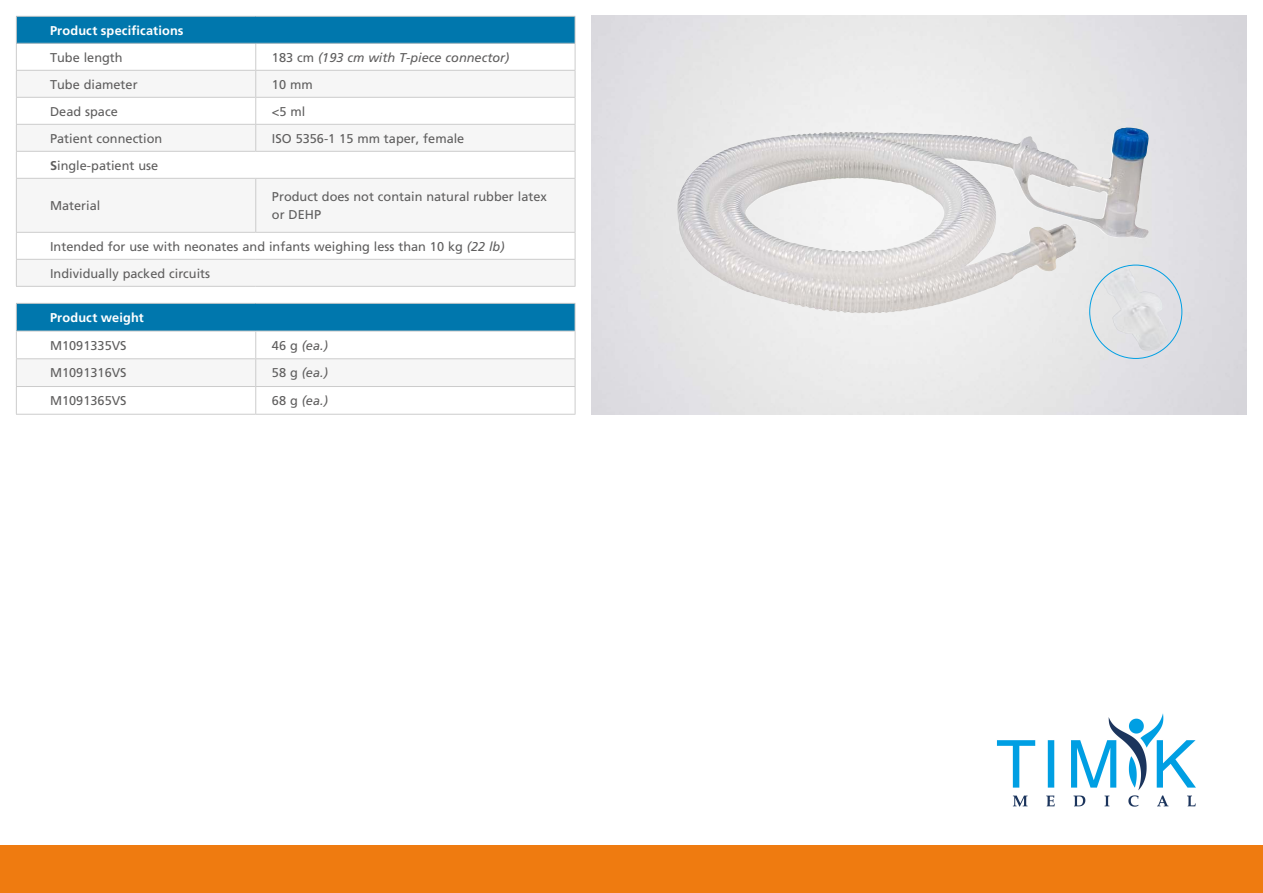
<style>
.page{position:relative;width:1263px;height:893px;background:#fff}
.page>*{position:absolute;margin:0;border:0;box-sizing:border-box;transform-origin:0 0}
.Subhead_specificatio{font:12.75px/18px "Frutiger LT Std";color:#5f5e5e}
.Subhead_specificatio-2{font:italic 12.75px "Frutiger LT Std";color:#5f5e5e}
.Subhead_body_text_9{font:700 12.75px "Frutiger LT Std";letter-spacing:.01em;color:#fff}
.s1{font-style:normal}
.s2{font-weight:700}
.s3{font-style:italic}
</style>
<div class="page">
<div style="left:0;top:845px;width:1263px;height:48px;background:#ef7b10"></div>
<img style="left:591px;top:16px;width:656px;height:399px">
<img style="left:795px;top:128px;width:331px;height:51px">
<div style="left:16px;top:16px;width:559px;height:27px;background:#0077ad"></div>
<div style="left:17px;top:71px;width:558px;height:215px;background:#f6f6f6"></div>
<svg style="left:17px;top:98px;width:558px;height:161px;fill:#f6f6f6"></svg>
<hr style="left:16px;top:16px;width:240px;height:1px;background:#ccc">
<hr style="left:256px;top:16px;width:319px;height:1px;background:#ccc">
<hr style="left:16px;top:43px;width:240px;height:1px;background:#ccc">
<hr style="left:256px;top:43px;width:319px;height:1px;background:#ccc">
<hr style="left:16px;top:70px;width:240px;height:1px;background:#ccc">
<hr style="left:256px;top:70px;width:319px;height:1px;background:#ccc">
<hr style="left:16px;top:97px;width:240px;height:1px;background:#ccc">
<hr style="left:256px;top:97px;width:319px;height:1px;background:#ccc">
<hr style="left:16px;top:124px;width:240px;height:1px;background:#ccc">
<hr style="left:256px;top:124px;width:319px;height:1px;background:#ccc">
<svg style="left:255px;top:44px;width:1px;height:107px"></svg>
<hr style="left:16px;top:151px;width:240px;height:1px;background:#ccc">
<svg style="left:16px;top:17px;width:1px;height:161px"></svg>
<hr style="left:256px;top:151px;width:319px;height:1px;background:#ccc">
<svg style="left:575px;top:17px;width:1px;height:161px"></svg>
<hr style="left:16px;top:178px;width:240px;height:1px;background:#ccc">
<hr style="left:16px;top:179px;width:1px;height:53px;background:#ccc">
<hr style="left:256px;top:178px;width:319px;height:1px;background:#ccc">
<hr style="left:255px;top:179px;width:1px;height:53px;background:#ccc">
<hr style="left:575px;top:179px;width:1px;height:53px;background:#ccc">
<hr style="left:16px;top:232px;width:240px;height:1px;background:#ccc">
<hr style="left:256px;top:232px;width:319px;height:1px;background:#ccc">
<hr style="left:16px;top:259px;width:240px;height:1px;background:#ccc">
<svg style="left:16px;top:233px;width:1px;height:53px"></svg>
<hr style="left:256px;top:259px;width:319px;height:1px;background:#ccc">
<svg style="left:575px;top:233px;width:1px;height:53px"></svg>
<hr style="left:16px;top:286px;width:240px;height:1px;background:#ccc">
<hr style="left:256px;top:286px;width:319px;height:1px;background:#ccc">
<hr style="left:16px;top:303px;width:240px;height:1px;background:#ccc">
<hr style="left:256px;top:303px;width:319px;height:1px;background:#ccc">
<svg style="left:16px;top:304px;width:560px;height:110px"></svg>
<hr style="left:16px;top:414px;width:240px;height:1px;background:#ccc">
<hr style="left:256px;top:414px;width:319px;height:1px;background:#ccc">
<img style="left:1102px;top:267px;width:66px;height:84px">
<img style="left:996px;top:713px;width:200px;height:94px">
<p class="Subhead_body_text_9" style="left:50px;top:23px;width:135px">Product specifications</p>
<p class="Subhead_specificatio" style="left:50px;top:48px;width:74px">Tube length</p>
<p class="Subhead_specificatio-2" style="left:272px;top:50px;width:239px"><span class="s1">183 cm</span> (193 cm with T-piece connector)</p>
<p class="Subhead_specificatio" style="left:50px;top:75px;width:89px">Tube diameter</p>
<p class="Subhead_specificatio" style="left:272px;top:75px;width:42px">10 mm</p>
<p class="Subhead_specificatio" style="left:50px;top:102px;width:69px">Dead space</p>
<p class="Subhead_specificatio" style="left:272px;top:102px;width:35px">&lt;5 ml</p>
<p class="Subhead_specificatio" style="left:50px;top:129px;width:114px">Patient connection</p>
<p class="Subhead_specificatio" style="left:272px;top:129px;width:194px">ISO 5356-1 15 mm taper, female</p>
<p class="Subhead_specificatio" style="left:50px;top:156px;width:110px"><span class="s2">S</span>ingle-patient use</p>
<p class="Subhead_specificatio" style="left:50px;top:197px;width:52px">Material</p>
<p class="Subhead_specificatio" style="left:272px;top:188px;width:276px">Product does not contain natural rubber latex or DEHP</p>
<p class="Subhead_specificatio" style="left:50px;top:237px;width:456px">Intended for use with neonates and infants weighing less than 10 kg <span class="s3">(22 lb)</span></p>
<p class="Subhead_specificatio" style="left:50px;top:264px;width:162px">Individually packed circuits</p>
<p class="Subhead_body_text_9" style="left:50px;top:310px;width:95px">Product weight</p>
<p class="Subhead_specificatio" style="left:50px;top:336px;width:78px">M1091335VS</p>
<p class="Subhead_specificatio-2" style="left:272px;top:338px;width:57px"><span class="s1">46 g</span> (ea.)</p>
<p class="Subhead_specificatio" style="left:50px;top:364px;width:78px">M1091316VS</p>
<p class="Subhead_specificatio-2" style="left:272px;top:366px;width:57px"><span class="s1">58 g</span> (ea.)</p>
<p class="Subhead_specificatio" style="left:50px;top:392px;width:78px">M1091365VS</p>
<p class="Subhead_specificatio-2" style="left:272px;top:393px;width:57px"><span class="s1">68 g</span> (ea.)</p>
</div>
